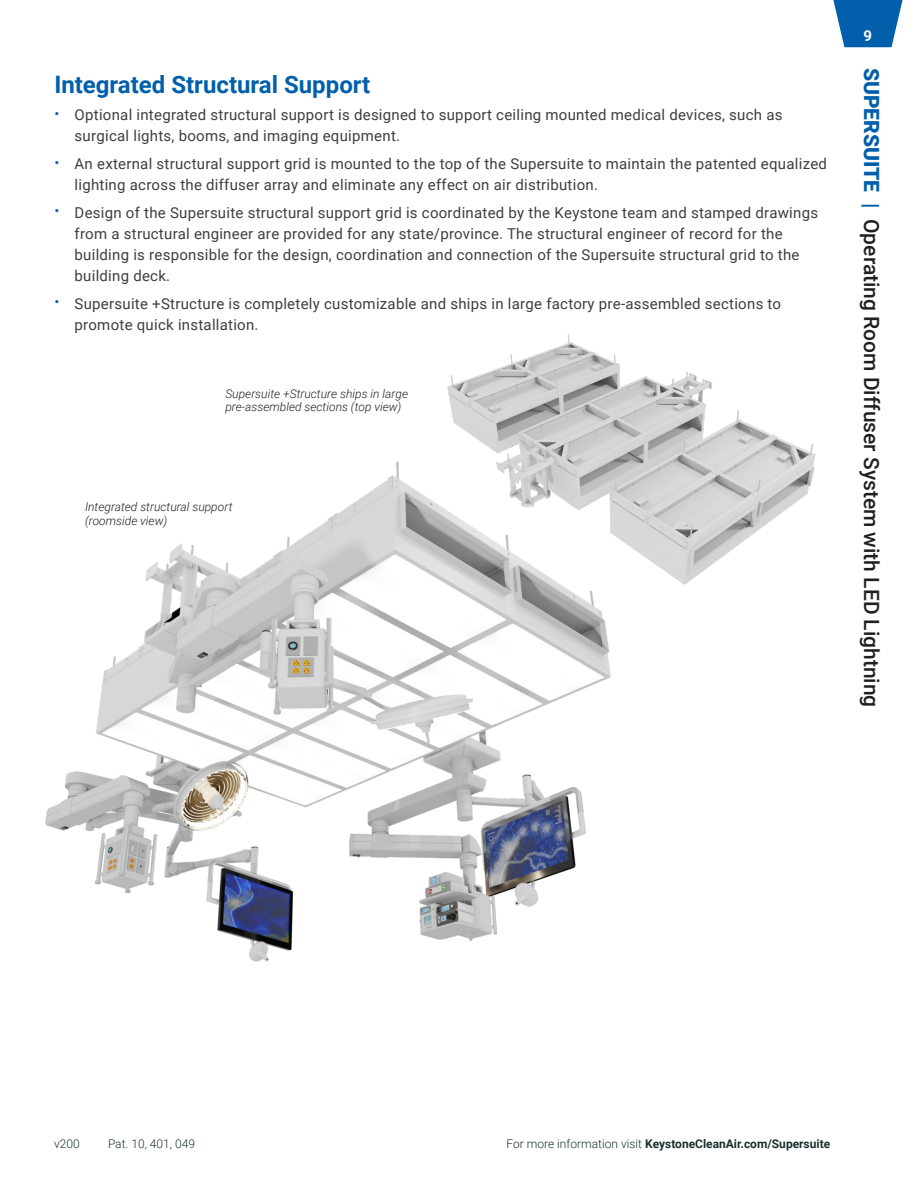
<style>
.page{position:relative;width:918px;height:1188px;background:#fff}
.page>*{position:absolute;margin:0;border:0;box-sizing:border-box;transform-origin:0 0}
.t1{font:700 24px "Roboto";color:#015fab}
.t2{font:500 21px "Roboto";color:#231f20}
.t3{font:15px/21px "Roboto";letter-spacing:.015em;color:#3e3e3f}
.t4{font:700 15px "Roboto";color:#fff}
.Callouts{font:italic 300 12px/13.5px "Roboto";color:#231f20}
.t5{font:700 12px "Roboto";color:#1b3030}
.t6{font:300 12px "Roboto";color:#1b3030}
.s1{color:#0d69b2}
.s2{font-weight:900;color:#015fab}
.s3{font-weight:300}
</style>
<div class="page">
<img style="left:447px;top:334px;width:369px;height:251px">
<img style="left:45px;top:454px;width:572px;height:508px">
<svg style="left:833px;top:0;width:70px;height:47px"></svg>
<h1 class="t1" style="left:54px;top:67px;width:318px">Integrated Structural Support</h1>
<p class="t3" style="left:75px;top:104px;width:709px;text-indent:-20px"><span class="s1">•</span> Optional integrated structural support is designed to support ceiling mounted medical devices, such as surgical lights, booms, and imaging equipment.</p>
<p class="t3" style="left:75px;top:153px;width:754px;text-indent:-20px"><span class="s1">•</span> An external structural support grid is mounted to the top of the Supersuite to maintain the patented equalized lighting across the diffuser array and eliminate any effect on air distribution.</p>
<p class="t3" style="left:75px;top:202px;width:745px;text-indent:-20px"><span class="s1">•</span> Design of the Supersuite structural support grid is coordinated by the Keystone team and stamped drawings from a structural engineer are provided for any state/province. The structural engineer of record for the building is responsible for the design, coordination and connection of the Supersuite structural grid to the building deck.</p>
<p class="t3" style="left:75px;top:292px;width:708px;text-indent:-20px"><span class="s1">•</span> Supersuite +Structure is completely customizable and ships in large factory pre-assembled sections to promote quick installation.</p>
<p class="Callouts" style="left:225px;top:386px;width:184px">Supersuite +Structure ships in large pre-assembled sections (top view)</p>
<p class="Callouts" style="left:85px;top:500px;width:149px">Integrated structural support (roomside view)</p>
<p class="t4" style="left:864px;top:25px;width:10px">9</p>
<h2 class="t2" style="left:886px;top:68px;width:641px;rotate:90deg"><span class="s2">SUPERSUITE |</span> Operating Room Diffuser System with LED Lightning</h2>
<p class="t6" style="left:54px;top:1135px;width:27px">v200</p>
<p class="t6" style="left:108px;top:1135px;width:88px">Pat. 10, 401, 049</p>
<p class="t5" style="left:506px;top:1135px;width:325px"><span class="s3">For more information visit</span> KeystoneCleanAir.com/Supersuite</p>
</div>
